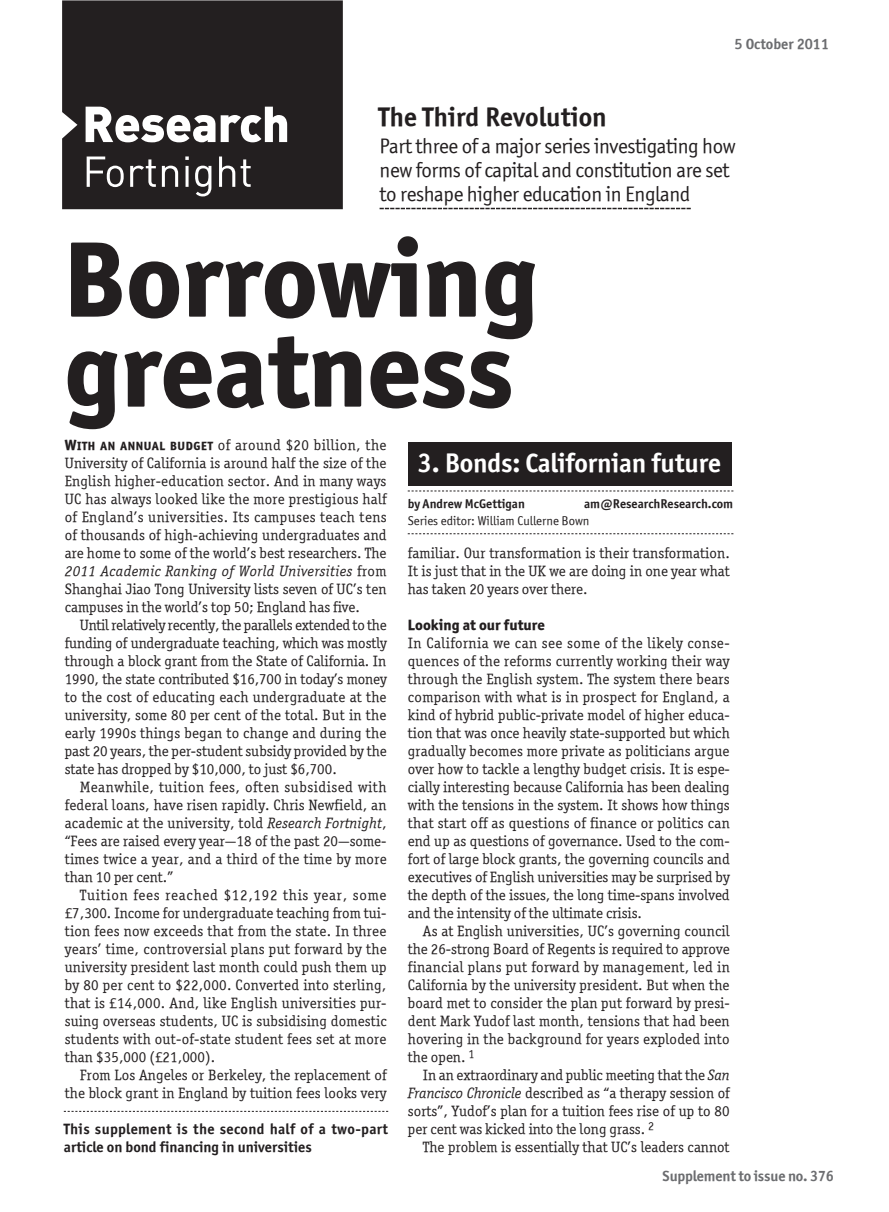
<style>
.page{position:relative;width:889px;height:1212px;background:#fff}
.page>*{position:absolute;margin:0;border:0;box-sizing:border-box;transform-origin:0 0}
.t1{font:700 108px/90px "Officina San Md ITCTT Extra";letter-spacing:-.005em;color:#231f20}
.t2{font:27px "Officina Sans ITCTT Bold";letter-spacing:-.01em;color:#fff}
.t3{font:27px "Officina Sans ITCTT Bold";color:#231f20}
.t4{font:21px/24px "Officina Sans ITCTT Book";letter-spacing:-.02em;color:#231f20}
.t5{font:15px/18px "Officina Serif ITCTT Book";color:#231f20;text-align:justify}
.t6{font:15px/18px "Officina Sans ITCTT Bold";color:#231f20}
.t7{font:15px "Officina Serif ITCTT Book Ita";letter-spacing:.03em;color:#231f20}
.t8{font:15px "Officina Sans ITCTT Bold";letter-spacing:-.01em;color:#6c6d70}
.t9{font:700 15px "Officina San Md ITCTT Extra";color:#231f20}
.t10{font:12.75px "Officina Sans ITCTT Bold";color:#231f20}
.t11{font:12.75px "Officina Sans ITCTT Book";color:#231f20}
.s1{font-family:"Officina San Md ITCTT Extra Bold SC800"}
.s2{font-family:"Officina San Md ITCTT Extra Bold SC800";font-size:12px}
.s3{font-family:"Officina Serif ITCTT Book"}
.s4{font-family:"Officina Serif ITCTT Book Ita"}
</style>
<div class="page">
<svg style="left:379px;top:208px;width:311px;height:1px"></svg>
<svg style="left:407px;top:491px;width:326px;height:1px"></svg>
<svg style="left:407px;top:533px;width:326px;height:1px"></svg>
<div style="left:62px;top:0;width:281px;height:209px;background:#231f20"></div>
<svg style="left:87px;top:156px;width:37px;height:31px"></svg>
<svg style="left:130px;top:159px;width:26px;height:28px"></svg>
<svg style="left:162px;top:166px;width:16px;height:21px"></svg>
<hr style="left:185px;top:166px;width:3px;height:21px;background:#fff">
<svg style="left:185px;top:156px;width:4px;height:4px"></svg>
<svg style="left:195px;top:166px;width:16px;height:30px"></svg>
<svg style="left:219px;top:156px;width:31px;height:31px"></svg>
<svg style="left:86px;top:107px;width:129px;height:35px"></svg>
<svg style="left:221px;top:107px;width:66px;height:35px"></svg>
<div style="left:408px;top:442px;width:323px;height:43px;background:#231f20"></div>
<svg style="left:64px;top:1111px;width:324px;height:1px"></svg>
<h2 class="t3" style="left:378px;top:100px;width:230px">The Third Revolution</h2>
<p class="t8" style="left:734px;top:34px;width:96px">5 October 2011</p>
<h3 class="t4" style="left:379px;top:134px;width:357px">Part three of a major series investigating how new forms of capital and constitution are set to reshape higher education in England</h3>
<h1 class="t1" style="left:64px;top:234px;width:476px">Borrowing greatness</h1>
<p class="t5" style="left:65px;top:436px;width:323px"><span class="s1">W</span><span class="s2">ITH AN ANNUAL BUDGET</span> of around $20 billion, the University of California is around half the size of the English higher-education sector. And in many ways UC has always looked like the more prestigious half of England’s universities. Its campuses teach tens of thousands of high-achieving undergraduates and are home to some of the world’s best researchers. The</p>
<p class="t7" style="left:65px;top:562px;width:323px">2011 Academic Ranking of World Universities <span class="s3">from</span></p>
<p class="t5" style="left:65px;top:580px;width:323px">Shanghai Jiao Tong University lists seven of UC’s ten campuses in the world’s top 50; England has five.</p>
<p class="t5" style="left:65px;top:616px;width:323px;text-indent:15px">Until relatively recently, the parallels extended to the funding of undergraduate teaching, which was mostly through a block grant from the State of California. In 1990, the state contributed $16,700 in today’s money to the cost of educating each undergraduate at the university, some 80 per cent of the total. But in the early 1990s things began to change and during the past 20 years, the per-student subsidy provided by the state has dropped by $10,000, to just $6,700.</p>
<p class="t5" style="left:65px;top:778px;width:323px;text-indent:15px">Meanwhile, tuition fees, often subsidised with federal loans, have risen rapidly. Chris Newfield, an academic at the university, told <span class="s4">Research Fortnight</span>, “Fees are raised every year—18 of the past 20—some&shy;times twice a year, and a third of the time by more than 10 per cent.”</p>
<p class="t5" style="left:65px;top:886px;width:323px;text-indent:15px">Tuition fees reached $12,192 this year, some £7,300. Income for undergraduate teaching from tui&shy;tion fees now exceeds that from the state. In three years’ time, controversial plans put forward by the university president last month could push them up by 80 per cent to $22,000. Converted into sterling, that is £14,000. And, like English universities pur&shy;suing overseas students, UC is subsidising domestic students with out-of-state student fees set at more than $35,000 (£21,000).</p>
<p class="t5" style="left:65px;top:1066px;width:323px;text-align:right">From Los Angeles or Berkeley, the replacement of the block grant in England by tuition fees looks very</p>
<h2 class="t2" style="left:417px;top:446px;width:305px">3. Bonds: Californian future</h2>
<p class="t10" style="left:407px;top:496px;width:119px">by Andrew McGettigan</p>
<p class="t10" style="left:584px;top:496px;width:150px">am@ResearchResearch.com</p>
<p class="t11" style="left:407px;top:513px;width:183px">Series editor: William Cullerne Bown</p>
<p class="t5" style="left:408px;top:544px;width:323px">familiar. Our transformation is their transformation.<br>It is just that in the UK we are doing in one year what has taken 20 years over there.</p>
<p class="t9" style="left:408px;top:615px;width:139px">Looking at our future</p>
<p class="t5" style="left:408px;top:634px;width:323px">In California we can see some of the likely conse&shy;quences of the reforms currently working their way through the English system. The system there bears comparison with what is in prospect for England, a kind of hybrid public-private model of higher educa&shy;tion that was once heavily state-supported but which gradually becomes more private as politicians argue over how to tackle a lengthy budget crisis. It is espe&shy;cially interesting because California has been dealing with the tensions in the system. It shows how things that start off as questions of finance or politics can end up as questions of governance. Used to the com&shy;fort of large block grants, the governing councils and executives of English universities may be surprised by the depth of the issues, the long time-spans involved and the intensity of the ultimate crisis.</p>
<p class="t5" style="left:408px;top:922px;width:323px;text-indent:15px">As at English universities, UC’s governing council the 26-strong Board of Regents is required to approve financial plans put forward by management, led in California by the university president. But when the board met to consider the plan put forward by presi&shy;dent Mark Yudof last month, tensions that had been hovering in the background for years exploded into the open. <sup>1</sup></p>
<p class="t5" style="left:408px;top:1066px;width:323px;text-indent:15px">In an extraordinary and public meeting that the <span class="s4">San Francisco Chronicle</span> described as “a therapy session of sorts”, Yudof’s plan for a tuition fees rise of up to 80 per cent was kicked into the long grass. <sup>2</sup></p>
<p class="t5" style="left:423px;top:1138px;width:308px">The problem is essentially that UC’s leaders cannot</p>
<p class="t6" style="left:64px;top:1120px;width:325px">This supplement is the second half of a two-part article on bond financing in universities</p>
<p class="t8" style="left:662px;top:1166px;width:173px">Supplement to issue no. 376</p>
</div>
